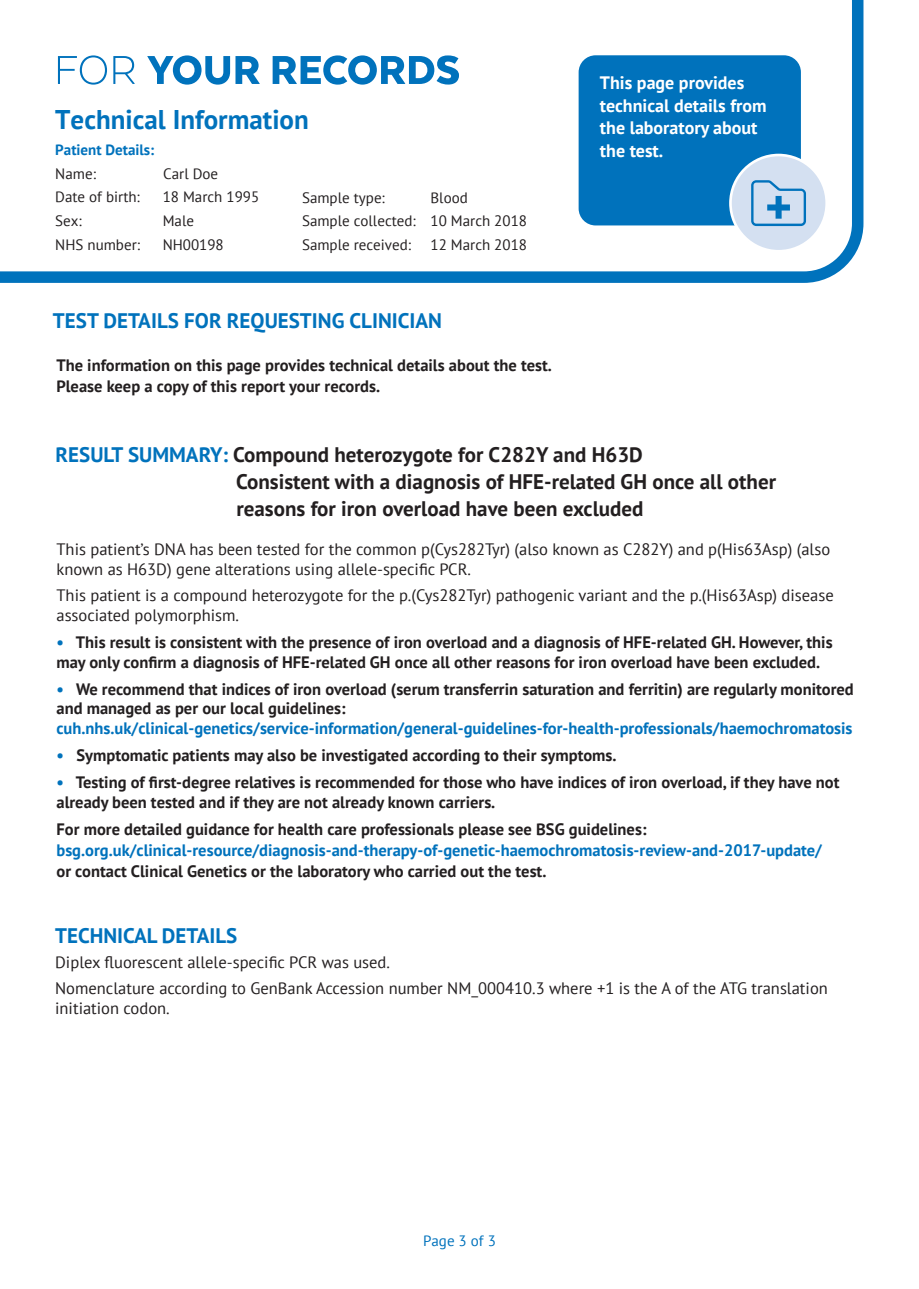
<style>
.page{position:relative;width:919px;height:1289px;background:#fff}
.page>*{position:absolute;margin:0;border:0;box-sizing:border-box;transform-origin:0 0}
.t1{font:700 27px "PT Sans";color:#0072bc}
.t2{font:700 21px/26.7px "PT Sans";color:#231f20}
.t3{font:700 21px "PT Sans";color:#0072bc}
.t4{font:700 18px/22.5px "PT Sans";color:#fff}
.t5{font:700 16.5px/19.8px "PT Sans";color:#231f20}
.t6{font:16.5px/19.8px "PT Sans";color:#231f20}
.t7{font:700 16.5px "PT Sans";color:#0072bc}
.t8{font:15px/23.2px "PT Sans";color:#231f20}
.t9{font:700 15px "PT Sans";color:#0072bc}
.t10{font:15px "PT Sans";color:#0072bc}
.s1{color:#0072bc}
</style>
<div class="page">
<svg style="left:0;top:0;width:863px;height:283px"></svg>
<svg style="left:58px;top:55px;width:49px;height:30px"></svg>
<svg style="left:113px;top:56px;width:22px;height:28px"></svg>
<svg style="left:147px;top:55px;width:112px;height:30px"></svg>
<svg style="left:272px;top:55px;width:187px;height:30px"></svg>
<div style="left:578px;top:55px;width:222px;height:170px;background:#0072bc;border-radius:17px"></div>
<svg style="left:729px;top:154px;width:99px;height:98px"></svg>
<h1 class="t1" style="left:55px;top:102px;width:255px">Technical Information</h1>
<p class="t9" style="left:55px;top:140px;width:100px">Patient Details:</p>
<p class="t8" style="left:55px;top:161px;width:42px">Name:</p>
<p class="t8" style="left:163px;top:161px;width:56px">Carl Doe</p>
<p class="t8" style="left:55px;top:185px;width:86px">Date of birth:</p>
<p class="t8" style="left:163px;top:184px;width:98px;line-height:23.9px">18 March 1995<br>Male</p>
<p class="t8" style="left:55px;top:208px;width:28px">Sex:</p>
<p class="t8" style="left:55px;top:232px;width:86px">NHS number:</p>
<p class="t8" style="left:163px;top:232px;width:63px">NH00198</p>
<p class="t8" style="left:302px;top:185px;width:84px">Sample type:</p>
<p class="t8" style="left:430px;top:185px;width:39px">Blood</p>
<p class="t8" style="left:302px;top:209px;width:226px">Sample collected: 10 March 2018<br>Sample received:</p>
<p class="t8" style="left:430px;top:232px;width:98px">12 March 2018</p>
<p class="t3" style="left:53px;top:306px;width:390px">TEST DETAILS FOR REQUESTING CLINICIAN</p>
<p class="t5" style="left:56px;top:354px;width:497px;line-height:21px">The information on this page provides technical details about the test.<br>Please keep a copy of this report your records.</p>
<p class="t4" style="left:600px;top:71px;width:168px">This page provides technical details from the laboratory about the test.</p>
<p class="t2" style="left:236px;top:441px;width:541px;text-indent:-180px"><span class="s1">RESULT SUMMARY:</span> Compound heterozygote for C282Y and H63D<br>Consistent with a diagnosis of HFE-related GH once all other reasons for iron overload have been excluded</p>
<p class="t6" style="left:56px;top:539px;width:775px">This patient’s DNA has been tested for the common p(Cys282Tyr) (also known as C282Y) and p(His63Asp) (also known as H63D) gene alterations using allele-specific PCR.</p>
<p class="t6" style="left:56px;top:585px;width:778px">This patient is a compound heterozygote for the p.(Cys282Tyr) pathogenic variant and the p.(His63Asp) disease associated polymorphism.</p>
<p class="t5" style="left:56px;top:631px;width:777px"><span class="s1">•</span> This result is consistent with the presence of iron overload and a diagnosis of HFE-related GH. However, this may only confirm a diagnosis of HFE-related GH once all other reasons for iron overload have been excluded.</p>
<p class="t5" style="left:56px;top:678px;width:798px"><span class="s1">•</span> We recommend that indices of iron overload (serum transferrin saturation and ferritin) are regularly monitored and managed as per our local guidelines:</p>
<p class="t7" style="left:56px;top:717px;width:797px">cuh.nhs.uk/clinical-genetics/service-information/general-guidelines-for-health-professionals/haemochromatosis</p>
<p class="t5" style="left:56px;top:745px;width:561px"><span class="s1">•</span> Symptomatic patients may also be investigated according to their symptoms.</p>
<p class="t5" style="left:56px;top:772px;width:784px"><span class="s1">•</span> Testing of first-degree relatives is recommended for those who have indices of iron overload, if they have not already been tested and if they are not already known carriers.</p>
<p class="t5" style="left:56px;top:819px;width:591px">For more detailed guidance for health care professionals please see BSG guidelines:</p>
<p class="t7" style="left:56px;top:839px;width:767px">bsg.org.uk/clinical-resource/diagnosis-and-therapy-of-genetic-haemochromatosis-review-and-2017-update/</p>
<p class="t5" style="left:56px;top:861px;width:491px">or contact Clinical Genetics or the laboratory who carried out the test.</p>
<p class="t3" style="left:55px;top:921px;width:184px">TECHNICAL DETAILS</p>
<p class="t6" style="left:55px;top:949px;width:774px;line-height:25.8px">Diplex fluorescent allele-specific PCR was used.<br>Nomenclature according to GenBank Accession number NM_000410.3 where +1 is the A of the ATG translation</p>
<p class="t6" style="left:55px;top:998px;width:116px">initiation codon.</p>
<p class="t10" style="left:423px;top:1231px;width:74px">Page 3 of 3</p>
</div>
